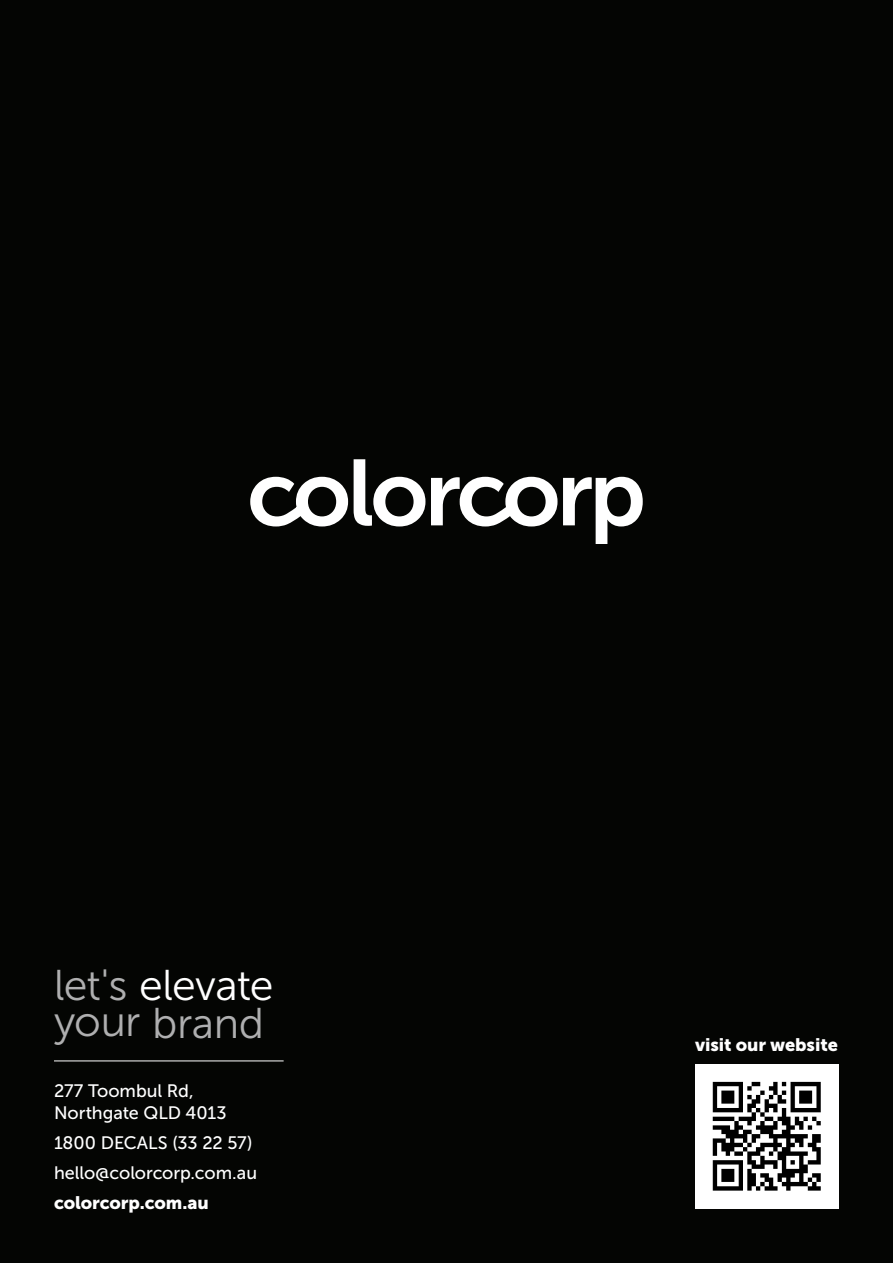
<style>
.page{position:relative;width:893px;height:1263px;background:#040503}
.page>*{position:absolute;margin:0;border:0;box-sizing:border-box;transform-origin:0 0}
.t1{font:42.9px/38.4px "Museo Sans 300";letter-spacing:-.015em;color:#afafb0}
.t2{font:18px/21.6px "Museo Sans 500";letter-spacing:-.005em;color:#fff}
.t3{font:18px "Museo Sans 900";letter-spacing:-.005em;color:#fff}
.s1{color:#fff}
</style>
<div class="page">
<img style="left:695px;top:1065px;width:144px;height:143px">
<svg style="left:250px;top:459px;width:393px;height:85px"></svg>
<hr style="left:54px;top:1060px;width:230px;height:1px;background:#fff">
<h1 class="t1" style="left:54px;top:966px;width:221px">let's <span class="s1">elevate </span>your brand</h1>
<p class="t2" style="left:54px;top:1080px;width:174px">277 Toombul Rd,<br>Northgate QLD 4013</p>
<p class="t2" style="left:54px;top:1127px;width:205px;line-height:30.2px">1800 DECALS (33 22 57) hello@colorcorp.com.au</p>
<p class="t3" style="left:54px;top:1192px;width:156px">colorcorp.com.au</p>
<p class="t3" style="left:695px;top:1035px;width:144px">visit our website</p>
</div>
